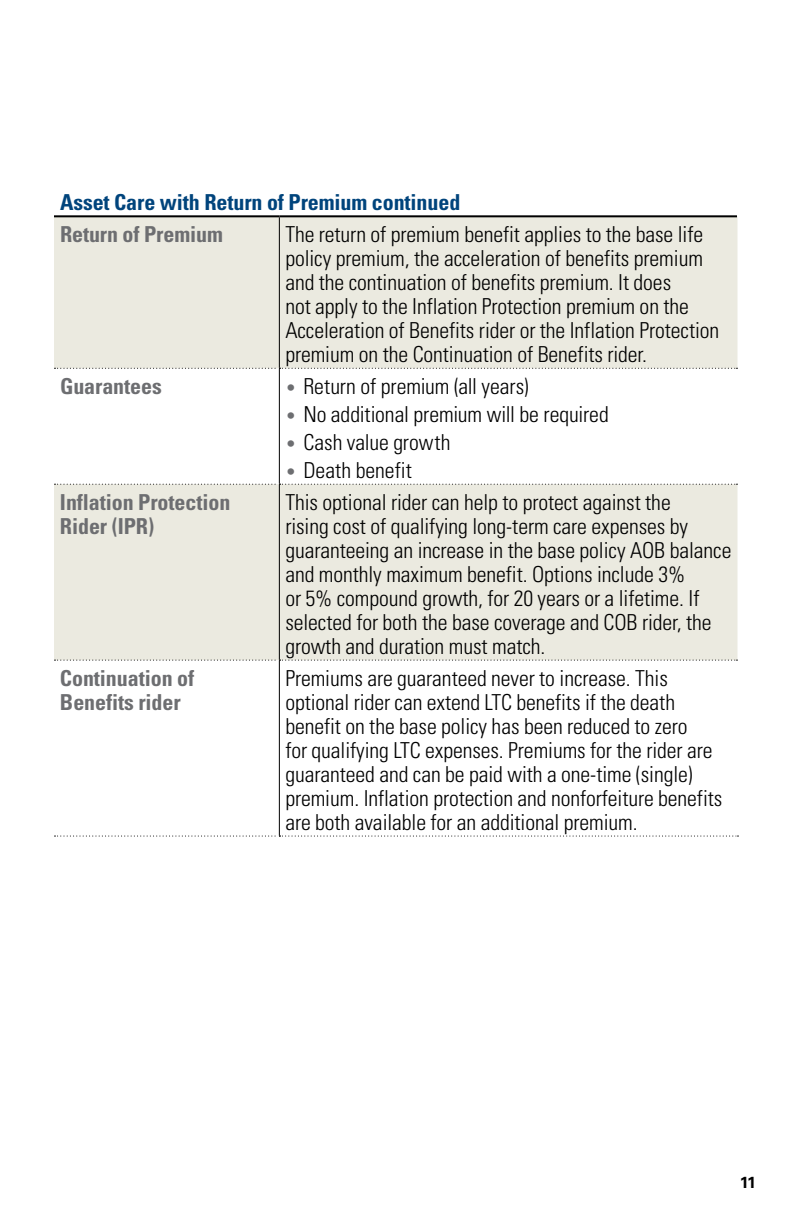
<style>
.page{position:relative;width:792px;height:1224px;background:#fff}
.page>*{position:absolute;margin:0;border:0;box-sizing:border-box;transform-origin:0 0}
.t1{font:300 condensed 22px/24px "Univers LT Std";letter-spacing:-.005em;color:#000}
.t2{font:700 condensed 22px/24px "Univers LT Std";letter-spacing:-.005em;color:#6d6e71}
.t3{font:700 condensed 22px "Univers LT Std";letter-spacing:-.005em;color:#00447c}
.t4{font:700 16px "Univers LT Std";color:#000}
.s1{font-size:18px;color:#6d6e71}
</style>
<div class="page">
<svg style="left:54px;top:216px;width:684px;height:444px;fill:#ebeae0"></svg>
<hr style="left:279px;top:217px;width:1px;height:151px;background:#000">
<hr style="left:279px;top:369px;width:1px;height:115px;background:#000">
<hr style="left:279px;top:485px;width:1px;height:175px;background:#000">
<hr style="left:279px;top:661px;width:1px;height:175px;background:#000">
<hr style="left:54px;top:215px;width:225px;height:2px;background:#000">
<hr style="left:279px;top:215px;width:458px;height:2px;background:#000">
<svg style="left:54px;top:368px;width:683px;height:1px"></svg>
<svg style="left:54px;top:484px;width:683px;height:1px"></svg>
<svg style="left:54px;top:660px;width:683px;height:1px"></svg>
<svg style="left:54px;top:836px;width:685px;height:1px"></svg>
<p class="t3" style="left:60px;top:189px;width:402px">Asset Care with Return of Premium continued</p>
<p class="t2" style="left:60px;top:222px;width:165px">Return of Premium</p>
<p class="t1" style="left:285px;top:223px;width:435px">The return of premium benefit applies to the base life policy premium, the acceleration of benefits premium and the continuation of benefits premium. It does<br>not apply to the Inflation Protection premium on the Acceleration of Benefits rider or the Inflation Protection premium on the Continuation of Benefits rider.</p>
<p class="t2" style="left:60px;top:374px;width:103px">Guarantees</p>
<p class="t1" style="left:285px;top:374px;width:245px"><span class="s1">•</span> Return of premium (all years)</p>
<p class="t1" style="left:285px;top:402px;width:325px"><span class="s1">•</span> No additional premium will be required</p>
<p class="t1" style="left:285px;top:430px;width:167px"><span class="s1">•</span> Cash value growth</p>
<p class="t1" style="left:285px;top:458px;width:128px"><span class="s1">•</span> Death benefit</p>
<p class="t2" style="left:60px;top:490px;width:172px">Inflation Protection<br>Rider (IPR)</p>
<p class="t1" style="left:285px;top:490px;width:448px">This optional rider can help to protect against the<br>rising cost of qualifying long-term care expenses by guaranteeing an increase in the base policy AOB balance and monthly maximum benefit. Options include 3%<br>or 5% compound growth, for 20 years or a lifetime. If selected for both the base coverage and COB rider, the growth and duration must match.</p>
<p class="t2" style="left:60px;top:666px;width:136px">Continuation of<br>Benefits rider</p>
<p class="t1" style="left:285px;top:666px;width:439px">Premiums are guaranteed never to increase. This optional rider can extend LTC benefits if the death benefit on the base policy has been reduced to zero<br>for qualifying LTC expenses. Premiums for the rider are guaranteed and can be paid with a one-time (single) premium. Inflation protection and nonforfeiture benefits are both available for an additional premium.</p>
<p class="t4" style="left:740px;top:1173px;width:18px">11</p>
</div>
